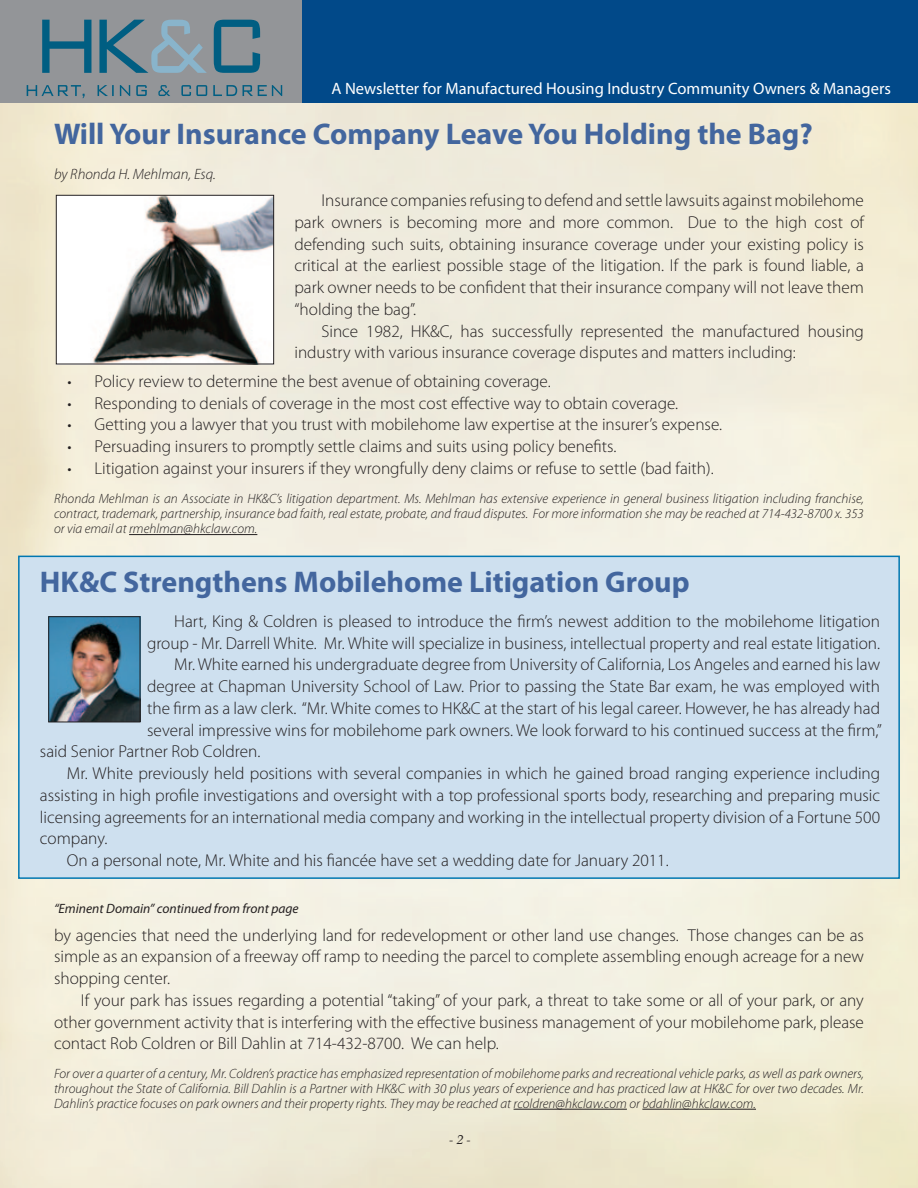
<style>
.page{position:relative;width:918px;height:1188px;background:#fff}
.page>*{position:absolute;margin:0;border:0;box-sizing:border-box;transform-origin:0 0}
.t1{font:700 30px "Myriad Pro";color:#43669e}
.t2{font:300 17.25px/21.8px "Myriad Pro";color:#231f20;text-align:justify}
.t3{font:16.5px "Myriad Pro";color:#fff}
.t4{font:italic 300 15px "Myriad Pro";color:#231f20}
.t5{font:italic 300 13.5px/15px "Myriad Pro";color:#231f20;text-align:justify}
.t6{font:italic 13.5px "Myriad Pro";color:#231f20}
.t7{font:italic 13.5px "New Baskerville";color:#231f20}
.s1{font-size:16.5px}
</style>
<div class="page">
<img style="left:0;top:103px;width:918px;height:1085px">
<div style="left:301px;top:0;width:617px;height:103px;background:#014989"></div>
<div style="left:0;top:0;width:302px;height:103px;background:#939598"></div>
<svg style="left:42px;top:20px;width:49px;height:53px"></svg>
<svg style="left:99px;top:20px;width:108px;height:53px"></svg>
<svg style="left:214px;top:20px;width:46px;height:53px"></svg>
<svg style="left:27px;top:85px;width:255px;height:13px"></svg>
<div style="left:18px;top:556px;width:882px;height:323px;background:#cee0ef;border:2px solid #0077b1"></div>
<hr style="left:514px;top:1109px;width:113px;height:1px;background:#231f20">
<hr style="left:642px;top:1109px;width:114px;height:1px;background:#231f20">
<hr style="left:129px;top:534px;width:128px;height:1px;background:#231f20">
<img style="left:50px;top:618px;width:88px;height:102px">
<div style="left:48px;top:616px;width:92px;height:106px;border:1px solid #231f20"></div>
<img style="left:58px;top:197px;width:214px;height:165px">
<div style="left:56px;top:195px;width:218px;height:169px;border:1px solid #231f20"></div>
<p class="t3" style="left:331px;top:79px;width:561px">A Newsletter for Manufactured Housing Industry Community Owners &amp; Managers</p>
<h1 class="t1" style="left:54px;top:114px;width:760px">Will Your Insurance Company Leave You Holding the Bag?</h1>
<p class="t4" style="left:54px;top:166px;width:163px">by Rhonda H. Mehlman, Esq.</p>
<p class="t2" style="left:294px;top:190px;width:571px;text-indent:27px">Insurance companies refusing to defend and settle lawsuits against mobilehome park owners is becoming more and more common. Due to the high cost of defending such suits, obtaining insurance coverage under your existing policy is critical at the earliest possible stage of the litigation. If the park is found liable, a park owner needs to be confident that their insurance company will not leave them “holding the bag”.</p>
<p class="t2" style="left:294px;top:320px;width:571px;text-indent:27px">Since 1982, HK&amp;C, has successfully represented the manufactured housing industry with various insurance coverage disputes and matters including:</p>
<p class="t2" style="left:68px;top:371px;width:485px"><span class="s1">•</span> Policy review to determine the best avenue of obtaining coverage.</p>
<p class="t2" style="left:68px;top:392px;width:612px"><span class="s1">•</span> Responding to denials of coverage in the most cost effective way to obtain coverage.</p>
<p class="t2" style="left:68px;top:414px;width:656px"><span class="s1">•</span> Getting you a lawyer that you trust with mobilehome law expertise at the insurer’s expense.</p>
<p class="t2" style="left:68px;top:436px;width:551px"><span class="s1">•</span> Persuading insurers to promptly settle claims and suits using policy benefits.</p>
<p class="t2" style="left:68px;top:458px;width:648px"><span class="s1">•</span> Litigation against your insurers if they wrongfully deny claims or refuse to settle (bad faith).</p>
<p class="t5" style="left:54px;top:492px;width:811px">Rhonda Mehlman is an Associate in HK&amp;C’s litigation department. Ms. Mehlman has extensive experience in general business litigation including franchise, contract, trademark, partnership, insurance bad faith, real estate, probate, and fraud disputes. For more information she may be reached at 714-432-8700 x. 353 or via email at rmehlman@hkclaw.com.</p>
<h1 class="t1" style="left:40px;top:562px;width:651px">HK&amp;C Strengthens Mobilehome Litigation Group</h1>
<p class="t2" style="left:174px;top:611px;width:707px">Hart, King &amp; Coldren is pleased to introduce the firm’s newest addition to the mobilehome litigation</p>
<p class="t2" style="left:147px;top:632px;width:735px">group - Mr. Darrell White. Mr. White will specialize in business, intellectual property and real estate litigation.</p>
<p class="t2" style="left:174px;top:654px;width:708px">Mr. White earned his undergraduate degree from University of California, Los Angeles and earned his law</p>
<p class="t2" style="left:147px;top:676px;width:735px">degree at Chapman University School of Law. Prior to passing the State Bar exam, he was employed with</p>
<p class="t2" style="left:147px;top:698px;width:734px">the firm as a law clerk. “Mr. White comes to HK&amp;C at the start of his legal career. However, he has already had</p>
<p class="t2" style="left:147px;top:719px;width:736px">several impressive wins for mobilehome park owners. We look forward to his continued success at the firm,”</p>
<p class="t2" style="left:40px;top:741px;width:222px">said Senior Partner Rob Coldren.</p>
<p class="t2" style="left:67px;top:763px;width:815px">Mr. White previously held positions with several companies in which he gained broad ranging experience including</p>
<p class="t2" style="left:40px;top:785px;width:842px">assisting in high profile investigations and oversight with a top professional sports body, researching and preparing music</p>
<p class="t2" style="left:40px;top:806px;width:842px">licensing agreements for an international media company and working in the intellectual property division of a Fortune 500</p>
<p class="t2" style="left:40px;top:828px;width:69px">company.</p>
<p class="t2" style="left:67px;top:850px;width:603px">On a personal note, Mr. White and his fiancée have set a wedding date for January 2011.</p>
<p class="t6" style="left:54px;top:900px;width:246px">“Eminent Domain” continued from front page</p>
<p class="t2" style="left:54px;top:924px;width:812px">by agencies that need the underlying land for redevelopment or other land use changes. Those changes can be as simple as an expansion of a freeway off ramp to needing the parcel to complete assembling enough acreage for a new shopping center.</p>
<p class="t2" style="left:54px;top:990px;width:812px;text-indent:27px">If your park has issues regarding a potential “taking” of your park, a threat to take some or all of your park, or any other government activity that is interfering with the effective business management of your mobilehome park, please contact Rob Coldren or Bill Dahlin at 714-432-8700. We can help.</p>
<p class="t5" style="left:54px;top:1066px;width:811px">For over a quarter of a century, Mr. Coldren’s practice has emphasized representation of mobilehome parks and recreational vehicle parks, as well as park owners, throughout the State of California. Bill Dahlin is a Partner with HK&amp;C with 30 plus years of experience and has practiced law at HK&amp;C for over two decades. Mr.<br>Dahlin’s practice focuses on park owners and their property rights. They may be reached at rcoldren@hkclaw.com or bdahlin@hkclaw.com.</p>
<p class="t7" style="left:449px;top:1132px;width:22px">- 2 -</p>
</div>
